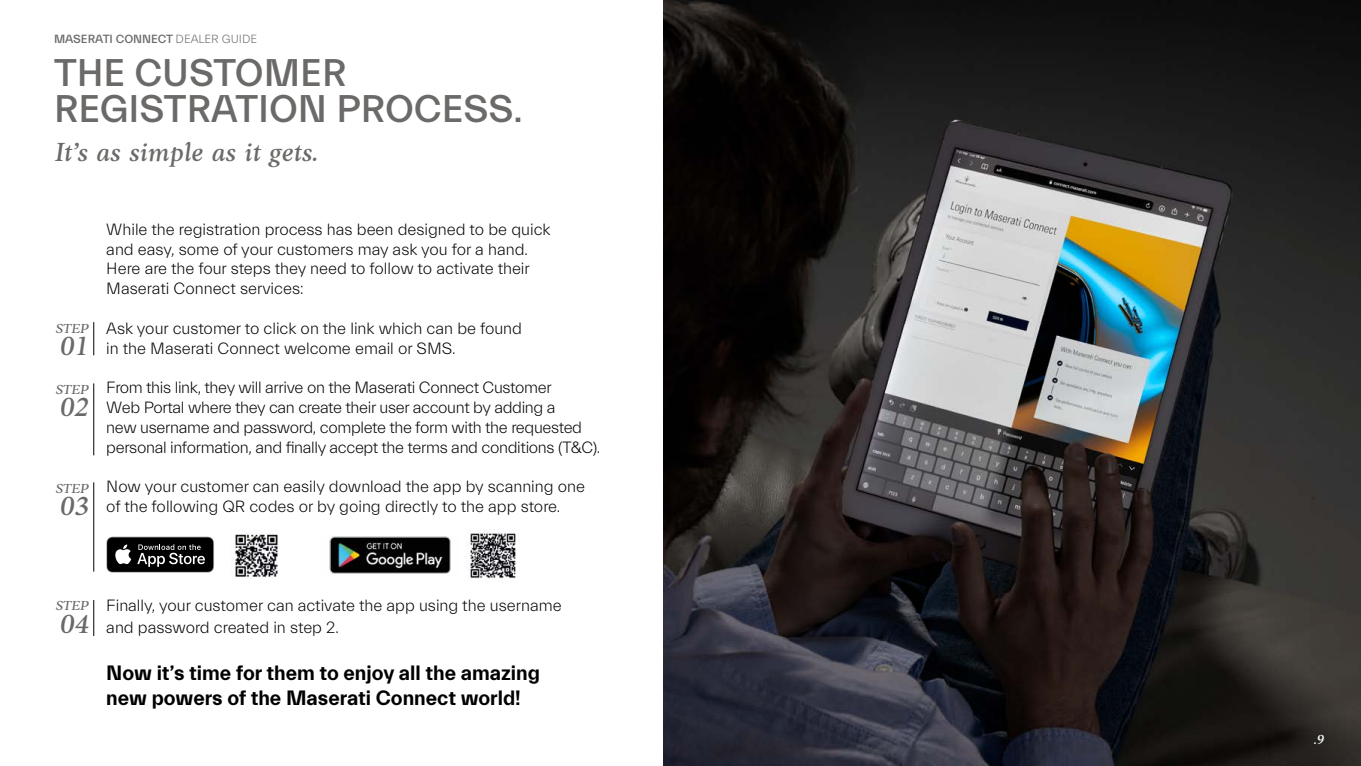
<style>
.page{position:relative;width:1361px;height:766px;background:#fff}
.page>*{position:absolute;margin:0;border:0;box-sizing:border-box;transform-origin:0 0}
.t1{font:500 39px/36px "Everett";color:#6c6a68}
.t2{font:italic 500 27px "Anko";color:#6c6a68}
.t3{font:700 21px/25.2px "Everett";color:#000}
.t4{font:300 16.5px/19.8px "Everett";color:#000}
.t5{font:300 16.5px/19.8px "Everett";letter-spacing:-.02em;color:#000}
.t6{font:italic 500 13.5px "Anko";color:#6c6a68}
.t7{font:italic 500 13.5px "Anko";color:#fff}
.t8{font:500 12px "Everett";color:#6c6a68}
.s1{font-weight:300}
</style>
<div class="page">
<img style="left:663px;top:0;width:698px;height:765px">
<hr style="left:93px;top:322px;width:1px;height:33px;background:#000">
<hr style="left:93px;top:600px;width:1px;height:36px;background:#000">
<hr style="left:93px;top:383px;width:1px;height:72px;background:#000">
<hr style="left:93px;top:482px;width:1px;height:89px;background:#000">
<img style="left:235px;top:534px;width:43px;height:43px">
<svg style="left:106px;top:536px;width:108px;height:36px;background:#333"></svg>
<img style="left:468px;top:533px;width:48px;height:46px">
<img style="left:329px;top:536px;width:122px;height:38px">
<p class="t8" style="left:54px;top:32px;width:205px">MASERATI CONNECT <span class="s1">DEALER GUIDE</span></p>
<h1 class="t1" style="left:54px;top:56px;width:470px">THE CUSTOMER<br>REGISTRATION PROCESS.</h1>
<h2 class="t2" style="left:54px;top:137px;width:265px">It’s as simple as it gets.</h2>
<p class="t6" style="left:55px;top:321px;width:35px">STEP</p>
<h2 class="t2" style="left:59px;top:331px;width:31px">01</h2>
<p class="t6" style="left:55px;top:381px;width:35px">STEP</p>
<h2 class="t2" style="left:59px;top:392px;width:31px">02</h2>
<p class="t6" style="left:55px;top:480px;width:35px">STEP</p>
<h2 class="t2" style="left:59px;top:491px;width:31px">03</h2>
<p class="t4" style="left:106px;top:220px;width:446px">While the registration process has been designed to be quick and easy, some of your customers may ask you for a hand.<br>Here are the four steps they need to follow to activate their Maserati Connect services:</p>
<p class="t4" style="left:106px;top:319px;width:417px">Ask your customer to click on the link which can be found in the Maserati Connect welcome email or SMS.</p>
<p class="t5" style="left:106px;top:378px;width:495px">From this link, they will arrive on the Maserati Connect Customer<br>Web Portal where they can create their user account by adding a<br>new username and password, complete the form with the requested personal information, and finally accept the terms and conditions (T&amp;C).</p>
<p class="t4" style="left:106px;top:477px;width:480px">Now your customer can easily download the app by scanning one of the following QR codes or by going directly to the app store.</p>
<p class="t6" style="left:55px;top:598px;width:35px">STEP</p>
<h2 class="t2" style="left:59px;top:609px;width:31px">04</h2>
<p class="t4" style="left:106px;top:595px;width:457px;line-height:21.6px">Finally, your customer can activate the app using the username and password created in step 2.</p>
<p class="t3" style="left:106px;top:660px;width:435px">Now it’s time for them to enjoy all the amazing new powers of the Maserati Connect world!</p>
<p class="t7" style="left:1313px;top:732px;width:12px">.9</p>
</div>
